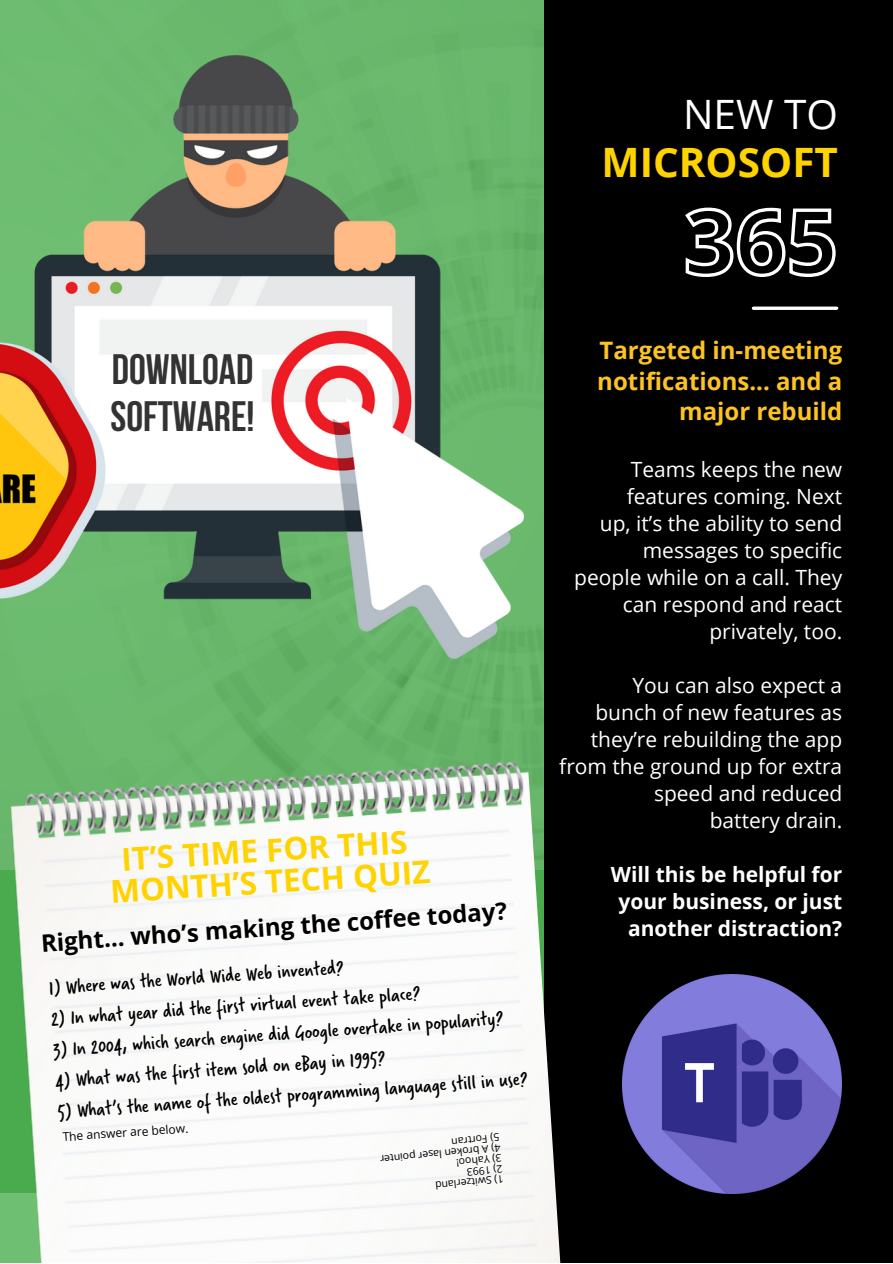
<style>
.page{position:relative;width:893px;height:1264px;background:#fff}
.page>*{position:absolute;margin:0;border:0;box-sizing:border-box;transform-origin:0 0}
.t1{font:700 42.3px/46.3px "Bebas Neue";color:#333}
.t2{font:700 40.5px "Open Sans";color:#ffd300}
.t3{font:40.5px "Open Sans";color:#fff}
.t4{font:700 31.5px/31.7px "Open Sans";color:#ffd300;text-align:center}
.t5{font:700 24px/30.3px "Open Sans";color:#fcc322;text-align:right}
.t6{font:700 24px "Open Sans";color:#000}
.t7{font:21px/27px "Open Sans";color:#fff;text-align:right}
.t8{font:21px "Verveine";color:#000}
.t9{font:700 21px/27px "Open Sans";color:#fff;text-align:right}
.t10{font:12px "Open Sans";color:#000}
.t11{font:10.5px "Open Sans";color:#000}
</style>
<div class="page">
<div style="left:0;top:0;width:892px;height:1262px;background:#69b76c"></div>
<div style="left:544px;top:0;width:348px;height:1262px;background:#000"></div>
<svg style="left:753px;top:306px;width:83px;height:4px"></svg>
<img style="left:0;top:746px;width:561px;height:516px">
<img style="left:0;top:55px;width:523px;height:603px">
<img style="left:622px;top:974px;width:219px;height:219px">
<svg style="left:685px;top:207px;width:151px;height:70px"></svg>
<h2 class="t3" style="left:683px;top:85px;width:156px">NEW TO</h2>
<h2 class="t2" style="left:601px;top:134px;width:238px">MICROSOFT</h2>
<h1 class="t1" style="left:111px;top:350px;width:145px">DOWNLOAD<br>SOFTWARE!</h1>
<h3 class="t4" style="left:107px;top:844px;width:322px;rotate:-4deg">IT’S TIME FOR THIS<br>MONTH’S TECH QUIZ</h3>
<p class="t6" style="left:40px;top:926px;width:468px;rotate:-4deg">Right… who’s making the coffee today?</p>
<p class="t8" style="left:48px;top:973px;width:297px;rotate:-4deg">1) Where was the World Wide Web invented?</p>
<p class="t8" style="left:50px;top:1004px;width:371px;rotate:-4deg">2) In what year did the first virtual event take place?</p>
<p class="t8" style="left:52px;top:1035px;width:452px;rotate:-4deg">3) In 2004, which search engine did Google overtake in popularity?</p>
<p class="t8" style="left:55px;top:1066px;width:332px;rotate:-4deg">4) What was the first item sold on eBay in 1995?</p>
<p class="t8" style="left:57px;top:1097px;width:472px;rotate:-4deg">5) What’s the name of the oldest programming language still in use?</p>
<p class="t10" style="left:62px;top:1128px;width:127px;rotate:-4deg">The answer are below.</p>
<p class="t11" style="left:504px;top:1186px;width:70px;rotate:174deg">1) Switzerland</p>
<p class="t11" style="left:500px;top:1144px;width:50px;rotate:174deg">5) Fortran</p>
<p class="t11" style="left:501px;top:1154px;width:122px;rotate:174deg">4) A broken laser pointer</p>
<p class="t11" style="left:502px;top:1165px;width:47px;rotate:174deg">3) Yahoo!</p>
<p class="t11" style="left:503px;top:1175px;width:37px;rotate:174deg">2) 1993</p>
<p class="t5" style="left:597px;top:335px;width:246px">Targeted in-meeting notifications... and a major rebuild</p>
<p class="t7" style="left:574px;top:456px;width:269px">Teams keeps the new features coming. Next<br>up, it’s the ability to send messages to specific people while on a call. They can respond and react privately, too.</p>
<p class="t7" style="left:559px;top:671px;width:284px">You can also expect a<br>bunch of new features as they’re rebuilding the app from the ground up for extra speed and reduced<br>battery drain.</p>
<p class="t9" style="left:610px;top:860px;width:233px">Will this be helpful for your business, or just another distraction?</p>
</div>
